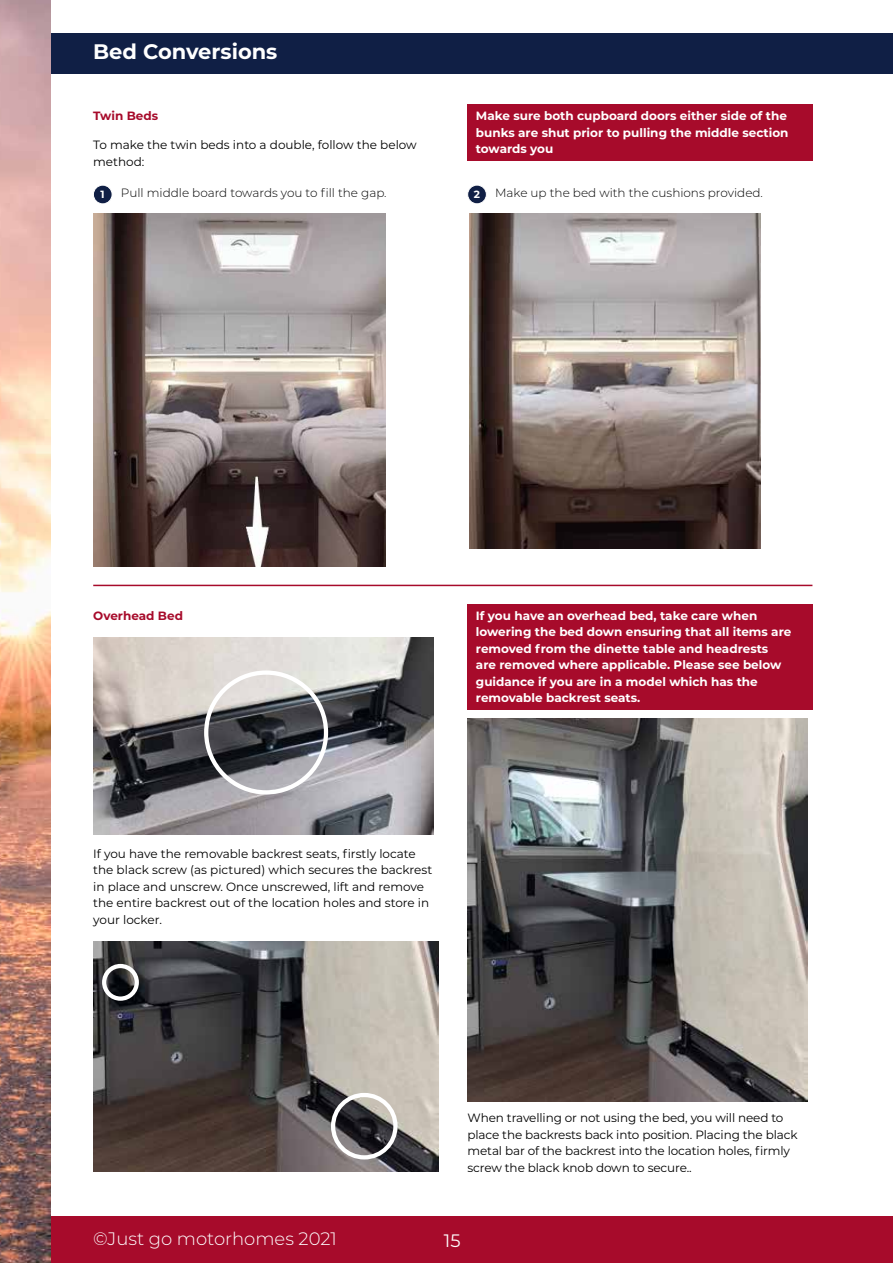
<style>
.page{position:relative;width:893px;height:1263px;background:#fff}
.page>*{position:absolute;margin:0;border:0;box-sizing:border-box;transform-origin:0 0}
.t1{font:700 21px "Montserrat";color:#fff}
.t2{font:300 18px "Montserrat";color:#fff}
.t3{font:18px "Montserrat";color:#fff}
.t4{font:12px/16.5px "Montserrat";letter-spacing:-.01em;color:#000}
.t5{font:700 12px/16.5px "Montserrat";color:#fff;text-align:justify}
.t6{font:300 12px "Montserrat";color:#000}
.t7{font:700 12px "Montserrat";color:#a70b2b}
.t8{font:700 10.5px "Montserrat";color:#fff}
</style>
<div class="page">
<div style="left:49px;top:1216px;width:844px;height:47px;background:#a70b2b"></div>
<div style="left:49px;top:34px;width:844px;height:40px;background:#101f45"></div>
<img style="left:0;top:0;width:50px;height:1263px">
<div style="left:93px;top:185px;width:19px;height:19px;background:#101f45;border-radius:50%"></div>
<div style="left:93px;top:185px;width:19px;height:19px;border:1px solid #fff;border-radius:50%"></div>
<div style="left:468px;top:185px;width:18px;height:19px;background:#101f45;border-radius:50%"></div>
<div style="left:467px;top:185px;width:20px;height:19px;border:1px solid #fff;border-radius:50%"></div>
<img style="left:93px;top:213px;width:293px;height:353px">
<img style="left:470px;top:214px;width:290px;height:334px">
<div style="left:467px;top:104px;width:345px;height:56px;background:#a70b2b"></div>
<div style="left:467px;top:604px;width:345px;height:105px;background:#a70b2b"></div>
<img style="left:93px;top:942px;width:345px;height:229px">
<img style="left:93px;top:638px;width:340px;height:196px">
<hr style="left:93px;top:585px;width:719px;height:1px;background:#a70b2b">
<div style="left:204px;top:670px;width:124px;height:124px;border:4px solid #fff;border-radius:50%"></div>
<div style="left:331px;top:1093px;width:67px;height:66px;border:4px solid #fff;border-radius:50%"></div>
<div style="left:102px;top:964px;width:37px;height:37px;border:4px solid #fff;border-radius:50%"></div>
<img style="left:467px;top:718px;width:341px;height:383px">
<h1 class="t1" style="left:93px;top:37px;width:186px">Bed Conversions</h1>
<p class="t7" style="left:93px;top:107px;width:67px">Twin Beds</p>
<p class="t4" style="left:93px;top:136px;width:325px">To make the twin beds into a double, follow the below method:</p>
<p class="t8" style="left:101px;top:187px;width:6px">1</p>
<p class="t6" style="left:121px;top:184px;width:267px">Pull middle board towards you to fill the gap.</p>
<p class="t8" style="left:474px;top:187px;width:8px">2</p>
<p class="t6" style="left:495px;top:184px;width:269px">Make up the bed with the cushions provided.</p>
<p class="t5" style="left:476px;top:107px;width:314px">Make sure both cupboard doors either side of the bunks are shut prior to pulling the middle section towards you</p>
<p class="t7" style="left:93px;top:607px;width:91px">Overhead Bed</p>
<p class="t5" style="left:476px;top:607px;width:317px;text-align:left">If you have an overhead bed, take care when lowering the bed down ensuring that all items are removed from the dinette table and headrests<br>are removed where applicable. Please see below guidance if you are in a model which has the removable backrest seats.</p>
<p class="t4" style="left:93px;top:845px;width:341px">If you have the removable backrest seats, firstly locate the black screw (as pictured) which secures the backrest in place and unscrew. Once unscrewed, lift and remove the entire backrest out of the location holes and store in your locker.</p>
<h2 class="t2" style="left:93px;top:1226px;width:245px">©Just go motorhomes 2021</h2>
<p class="t4" style="left:467px;top:1109px;width:332px">When travelling or not using the bed, you will need to place the backrests back into position. Placing the black metal bar of the backrest into the location holes, firmly screw the black knob down to secure..</p>
<h2 class="t3" style="left:444px;top:1228px;width:18px">15</h2>
</div>
